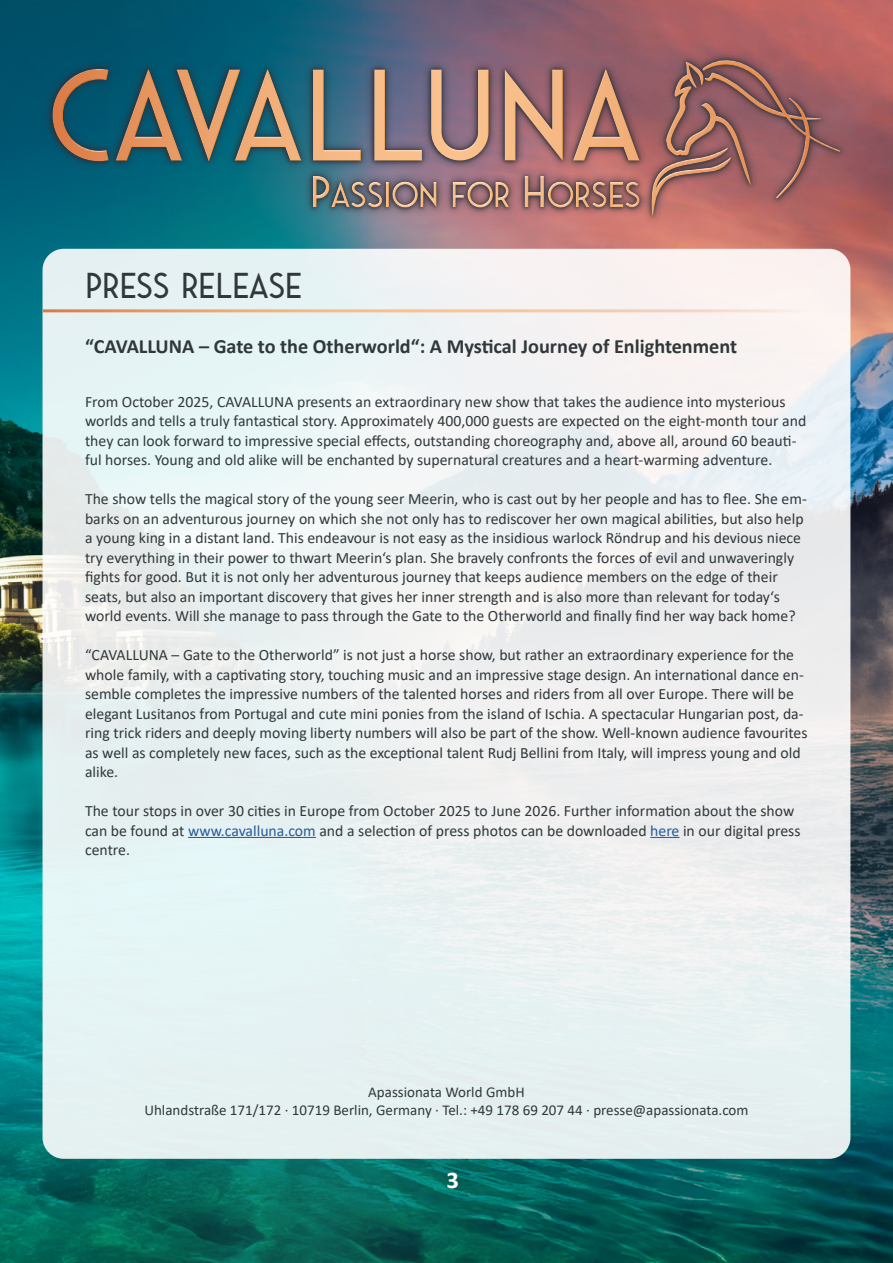
<style>
.page{position:relative;width:893px;height:1263px;background:#fff}
.page>*{position:absolute;margin:0;border:0;box-sizing:border-box;transform-origin:0 0}
.t1{font:36px "Saveur Sans";color:#30383b}
.t2{font:700 24px "Calibri";color:#fff}
.t3{font:700 20.25px "Calibri";color:#30383b}
.t4{font:15.75px/19.5px "Calibri";color:#30383b}
.t5{font:15px/18px "Calibri";color:#30383b;text-align:center}
.s1{color:#275b9b}
</style>
<div class="page">
<img style="left:0;top:0;width:893px;height:1263px">
<div style="left:43px;top:51px;width:806px;height:174px;background:#2c323d;opacity:.8"></div>
<svg style="left:51px;top:59px;width:790px;height:4px;background:#575e70"></svg>
<img style="left:51px;top:63px;width:790px;height:153px">
<div style="left:43px;top:249px;width:807px;height:910px;background:linear-gradient(to right,#e6f3f3,#f0eff0);border-radius:21px"></div>
<hr style="left:43px;top:309px;width:765px;height:3px;background:#fff">
<hr style="left:188px;top:837px;width:128px;height:1px;background:#275b9b">
<svg style="left:650px;top:837px;width:29px;height:1px"></svg>
<h1 class="t1" style="left:85px;top:267px;width:219px">PRESS RELEASE</h1>
<p class="t3" style="left:85px;top:332px;width:654px">“CAVALLUNA – Gate to the Otherworld“: A Mystical Journey of Enlightenment</p>
<p class="t4" style="left:85px;top:391px;width:723px">From October 2025, CAVALLUNA presents an extraordinary new show that takes the audience into mysterious worlds and tells a truly fantastical story. Approximately 400,000 guests are expected on the eight-month tour and they can look forward to impressive special effects, outstanding choreography and, above all, around 60 beauti&shy;ful horses. Young and old alike will be enchanted by supernatural creatures and a heart-warming adventure.</p>
<p class="t4" style="left:85px;top:489px;width:723px">The show tells the magical story of the young seer Meerin, who is cast out by her people and has to flee. She em&shy;barks on an adventurous journey on which she not only has to rediscover her own magical abilities, but also help a young king in a distant land. This endeavour is not easy as the insidious warlock Röndrup and his devious niece try everything in their power to thwart Meerin‘s plan. She bravely confronts the forces of evil and unwaveringly fights for good. But it is not only her adventurous journey that keeps audience members on the edge of their seats, but also an important discovery that gives her inner strength and is also more than relevant for today‘s world events. Will she manage to pass through the Gate to the Otherworld and finally find her way back home?</p>
<p class="t4" style="left:85px;top:645px;width:724px">“CAVALLUNA – Gate to the Otherworld” is not just a horse show, but rather an extraordinary experience for the whole family, with a captivating story, touching music and an impressive stage design. An international dance en&shy;semble completes the impressive numbers of the talented horses and riders from all over Europe. There will be elegant Lusitanos from Portugal and cute mini ponies from the island of Ischia. A spectacular Hungarian post, da&shy;ring trick riders and deeply moving liberty numbers will also be part of the show. Well-known audience favourites as well as completely new faces, such as the exceptional talent Rudj Bellini from Italy, will impress young and old alike.</p>
<p class="t4" style="left:85px;top:801px;width:717px">The tour stops in over 30 cities in Europe from October 2025 to June 2026. Further information about the show can be found at <span class="s1">www.cavalluna.com</span> and a selection of press photos can be downloaded <span class="s1">here</span> in our digital press centre.</p>
<p class="t5" style="left:144px;top:1082px;width:605px">Apassionata World GmbH<br>Uhlandstraße 171/172 · 10719 Berlin, Germany · Tel.: +49 178 69 207 44 · presse@apassionata.com</p>
<h2 class="t2" style="left:447px;top:1163px;width:14px">3</h2>
</div>
